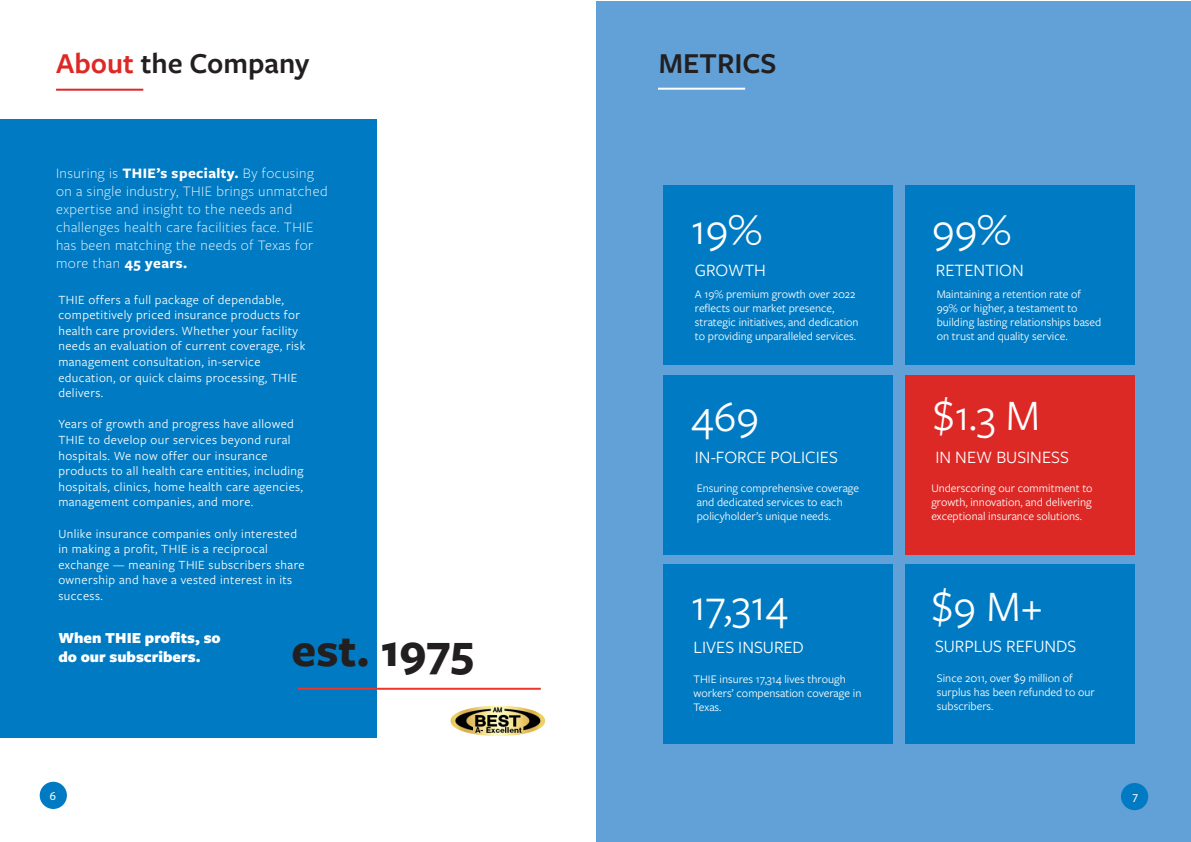
<style>
.page{position:relative;width:1191px;height:842px;background:#fff}
.page>*{position:absolute;margin:0;border:0;box-sizing:border-box;transform-origin:0 0}
._48_SemiBold_Left{font:700 48px "Freight Sans Pro";color:#231f20}
._45_54_Bold_Left{font:45px "Freight Sans Pro";color:#fff}
._30_36_Reg_Left{font:600 30px "Freight Sans Pro";color:#231f20}
._16_19_Reg_Left{font:18px "Freight Sans Pro";color:#fff}
._16_19_Reg_Left-2{font:900 16px/19px "Freight Sans Pro";color:#fff}
.Left_Justify{font:300 15px/18px "Freight Sans Pro";letter-spacing:.03em;color:#fff}
.Left_Justify-2{font:13px/15.6px "Freight Sans Pro";letter-spacing:.03em;color:#fff}
._9_14_reg_Left{font:12px/14px "Freight Sans Pro";color:#fff}
.t1{font:12px "Myriad Pro";color:#fff}
.s1{color:#dd2926}
.s2{font-weight:700}
</style>
<div class="page">
<img style="left:450px;top:705px;width:96px;height:31px">
<div style="left:40px;top:782px;width:27px;height:27px;background:#007bc3;border-radius:50%"></div>
<hr style="left:56px;top:89px;width:87px;height:2px;background:#dd2926">
<div style="left:0;top:120px;width:376px;height:618px;background:#007bc3"></div>
<hr style="left:298px;top:688px;width:243px;height:2px;background:#ee3529">
<div style="left:596px;top:1px;width:595px;height:841px;background:#61a1d7"></div>
<div style="left:663px;top:185px;width:230px;height:180px;background:#007bc3"></div>
<div style="left:905px;top:185px;width:230px;height:180px;background:#007bc3"></div>
<div style="left:663px;top:375px;width:230px;height:180px;background:#007bc3"></div>
<div style="left:905px;top:375px;width:229px;height:179px;background:#dd2926"></div>
<div style="left:663px;top:564px;width:230px;height:179px;background:#007bc3"></div>
<div style="left:905px;top:564px;width:230px;height:179px;background:#007bc3"></div>
<div style="left:1121px;top:783px;width:27px;height:27px;background:#007bc3;border-radius:50%"></div>
<hr style="left:658px;top:88px;width:87px;height:2px;background:#fff">
<p class="_30_36_Reg_Left" style="left:56px;top:42px;width:255px"><span class="s1">About</span> the Company</p>
<p class="Left_Justify" style="left:56px;top:164px;width:273px">Insuring is <span class="s2">THIE’s specialty.</span> By focusing on a single industry, THIE brings unmatched expertise and insight to the needs and</p>
<p class="Left_Justify" style="left:56px;top:218px;width:259px;text-align:justify">challenges health care facilities face. THIE has been matching the needs of Texas for more than <span class="s2">45 years.</span></p>
<p class="Left_Justify-2" style="left:58px;top:291px;width:248px">THIE offers a full package of dependable, competitively priced insurance products for health care providers. Whether your facility needs an evaluation of current coverage, risk management consultation, in-service education, or quick claims processing, THIE delivers.</p>
<p class="Left_Justify-2" style="left:58px;top:416px;width:237px">Years of growth and progress have allowed<br>THIE to develop our services beyond rural hospitals. We now offer our insurance</p>
<p class="Left_Justify-2" style="left:58px;top:463px;width:247px;text-align:justify">products to all health care entities, including hospitals, clinics, home health care agencies, management companies, and more.</p>
<p class="Left_Justify-2" style="left:58px;top:525px;width:248px">Unlike insurance companies only interested in making a profit, THIE is a reciprocal exchange — meaning THIE subscribers share ownership and have a vested interest in its success.</p>
<p class="_48_SemiBold_Left" style="left:291px;top:617px;width:184px">est. 1975</p>
<p class="_16_19_Reg_Left-2" style="left:58px;top:628px;width:164px">When THIE profits, so do our subscribers.</p>
<p class="_30_36_Reg_Left" style="left:659px;top:42px;width:119px">METRICS</p>
<p class="_45_54_Bold_Left" style="left:691px;top:199px;width:72px">19%</p>
<p class="_45_54_Bold_Left" style="left:932px;top:199px;width:80px">99%</p>
<p class="_16_19_Reg_Left" style="left:695px;top:258px;width:73px">GROWTH</p>
<p class="_16_19_Reg_Left" style="left:936px;top:258px;width:89px">RETENTION</p>
<p class="_9_14_reg_Left" style="left:695px;top:287px;width:165px">A 19% premium growth over 2022 reflects our market presence, strategic initiatives, and dedication to providing unparalleled services.</p>
<p class="_9_14_reg_Left" style="left:936px;top:287px;width:166px">Maintaining a retention rate of<br>99% or higher, a testament to building lasting relationships based on trust and quality service.</p>
<p class="_45_54_Bold_Left" style="left:691px;top:386px;width:69px">469</p>
<p class="_45_54_Bold_Left" style="left:932px;top:386px;width:109px">$1.3 M</p>
<p class="_16_19_Reg_Left" style="left:695px;top:445px;width:144px">IN-FORCE POLICIES</p>
<p class="_16_19_Reg_Left" style="left:935px;top:445px;width:135px">IN NEW BUSINESS</p>
<p class="_9_14_reg_Left" style="left:697px;top:481px;width:164px">Ensuring comprehensive coverage and dedicated services to each policyholder’s unique needs.</p>
<p class="_9_14_reg_Left" style="left:931px;top:481px;width:163px;text-align:justify">Underscoring our commitment to growth, innovation, and delivering exceptional insurance solutions.</p>
<p class="_45_54_Bold_Left" style="left:691px;top:575px;width:98px">17,314</p>
<p class="_45_54_Bold_Left" style="left:931px;top:576px;width:113px">$9 M+</p>
<p class="_16_19_Reg_Left" style="left:693px;top:635px;width:112px">LIVES INSURED</p>
<p class="_16_19_Reg_Left" style="left:935px;top:634px;width:143px">SURPLUS REFUNDS</p>
<p class="_9_14_reg_Left" style="left:693px;top:672px;width:169px">THIE insures 17,314 lives through workers’ compensation coverage in<br>Texas.</p>
<p class="_9_14_reg_Left" style="left:937px;top:671px;width:159px">Since 2011, over $9 million of surplus has been refunded to our subscribers.</p>
<p class="t1" style="left:50px;top:788px;width:8px">6</p>
<p class="t1" style="left:1132px;top:790px;width:8px">7</p>
</div>
